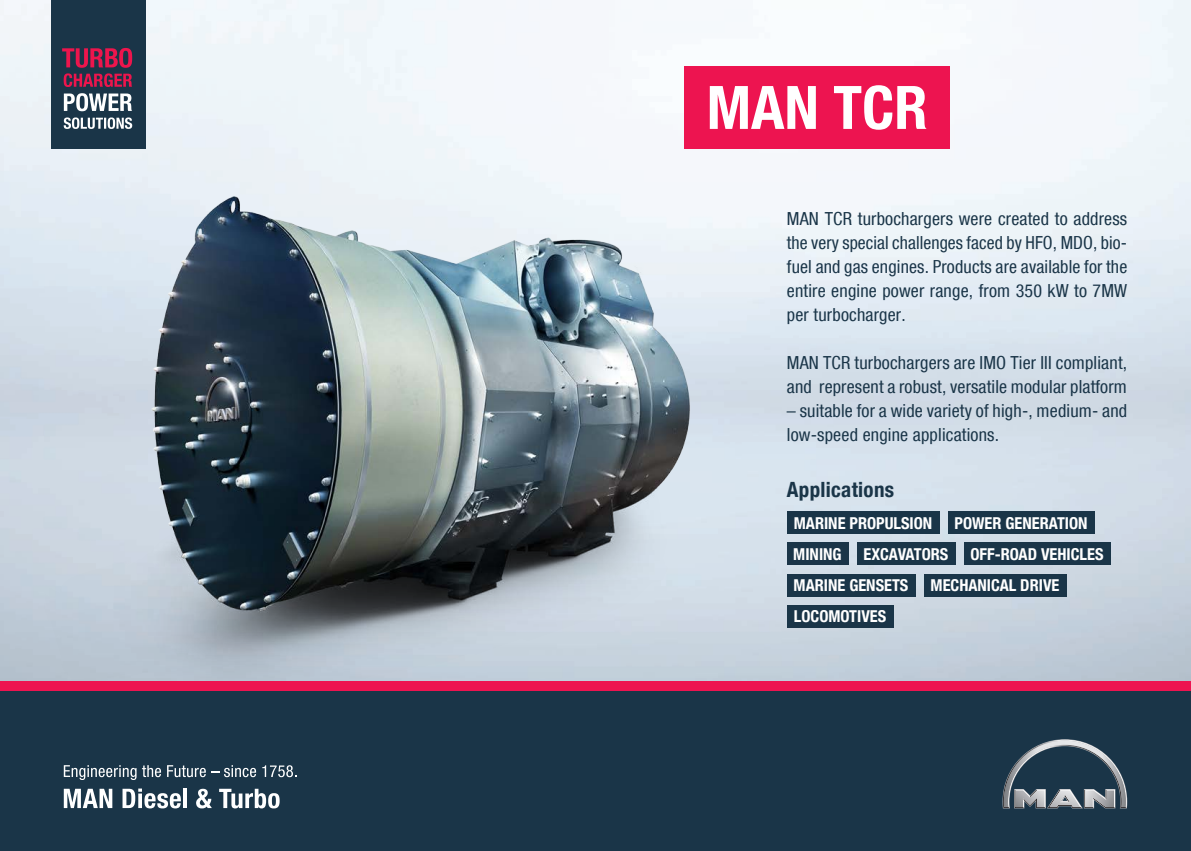
<style>
.page{position:relative;width:1191px;height:851px;background:#fff}
.page>*{position:absolute;margin:0;border:0;box-sizing:border-box;transform-origin:0 0}
.t1{font:60px "MAN Helvetica Neue 77 Bold Cond";color:#fff}
.t2{font:21px "MAN Helvetica Neue 77 Bold Cond";letter-spacing:.015em;color:#1a3548}
.t3{font:18px/24px "MAN Helvetica Neue 57 Cond";letter-spacing:.01em;color:#1a3548}
.t4{font:16.35px/31px "MAN Helvetica Neue 77 Bold Cond";color:#fff}
</style>
<div class="page">
<img style="left:0;top:0;width:1191px;height:680px">
<div style="left:51px;top:0;width:94px;height:149px;background:#1a3548"></div>
<svg style="left:64px;top:117px;width:68px;height:12px"></svg>
<svg style="left:62px;top:48px;width:70px;height:39px"></svg>
<svg style="left:64px;top:93px;width:68px;height:18px"></svg>
<img style="left:0;top:181px;width:749px;height:499px">
<div style="left:684px;top:66px;width:266px;height:83px;background:#ed1450"></div>
<div style="left:787px;top:511px;width:152px;height:23px;background:#1a3548"></div>
<div style="left:857px;top:542px;width:98px;height:23px;background:#1a3548"></div>
<div style="left:787px;top:605px;width:106px;height:22px;background:#1a3548"></div>
<div style="left:948px;top:511px;width:146px;height:23px;background:#1a3548"></div>
<div style="left:963px;top:542px;width:147px;height:23px;background:#1a3548"></div>
<div style="left:924px;top:573px;width:142px;height:23px;background:#1a3548"></div>
<div style="left:787px;top:542px;width:61px;height:23px;background:#1a3548"></div>
<div style="left:787px;top:574px;width:128px;height:22px;background:#1a3548"></div>
<div style="left:0;top:680px;width:1191px;height:170px;background:#1a3548"></div>
<div style="left:0;top:680px;width:1191px;height:10px;background:#ed1450"></div>
<svg style="left:1002px;top:739px;width:125px;height:69px"></svg>
<svg style="left:64px;top:788px;width:48px;height:19px"></svg>
<svg style="left:122px;top:788px;width:59px;height:20px"></svg>
<hr style="left:183px;top:788px;width:4px;height:19px;background:#fff">
<svg style="left:196px;top:788px;width:16px;height:20px"></svg>
<svg style="left:219px;top:788px;width:61px;height:20px"></svg>
<svg style="left:64px;top:765px;width:97px;height:14px"></svg>
<svg style="left:167px;top:765px;width:89px;height:12px"></svg>
<svg style="left:262px;top:765px;width:34px;height:12px"></svg>
<h1 class="t1" style="left:706px;top:72px;width:222px">MAN TCR</h1>
<p class="t3" style="left:787px;top:206px;width:342px;text-align:justify">MAN TCR turbochargers were created to address the very special challenges faced by HFO, MDO, bio&shy;fuel and gas engines. Products are available for the entire engine power range, from 350 kW to 7MW per turbocharger.</p>
<p class="t3" style="left:787px;top:350px;width:342px">MAN TCR turbochargers are IMO Tier III compliant, and represent a robust, versatile modular platform</p>
<p class="t3" style="left:787px;top:398px;width:342px">– suitable for a wide variety of high-, medium- and low-speed engine applications.</p>
<p class="t2" style="left:787px;top:476px;width:109px">Applications</p>
<p class="t4" style="left:863px;top:507px;width:86px;text-indent:-70px">MARINE PROPULSION<br>EXCAVATORS</p>
<p class="t4" style="left:954px;top:507px;width:134px">POWER GENERATION</p>
<p class="t4" style="left:970px;top:538px;width:134px">OFF-ROAD VEHICLES</p>
<p class="t4" style="left:930px;top:569px;width:130px">MECHANICAL DRIVE</p>
<p class="t4" style="left:793px;top:538px;width:117px;line-height:31.5px">MINING<br>MARINE GENSETS</p>
<p class="t4" style="left:794px;top:601px;width:94px">LOCOMOTIVES</p>
</div>
